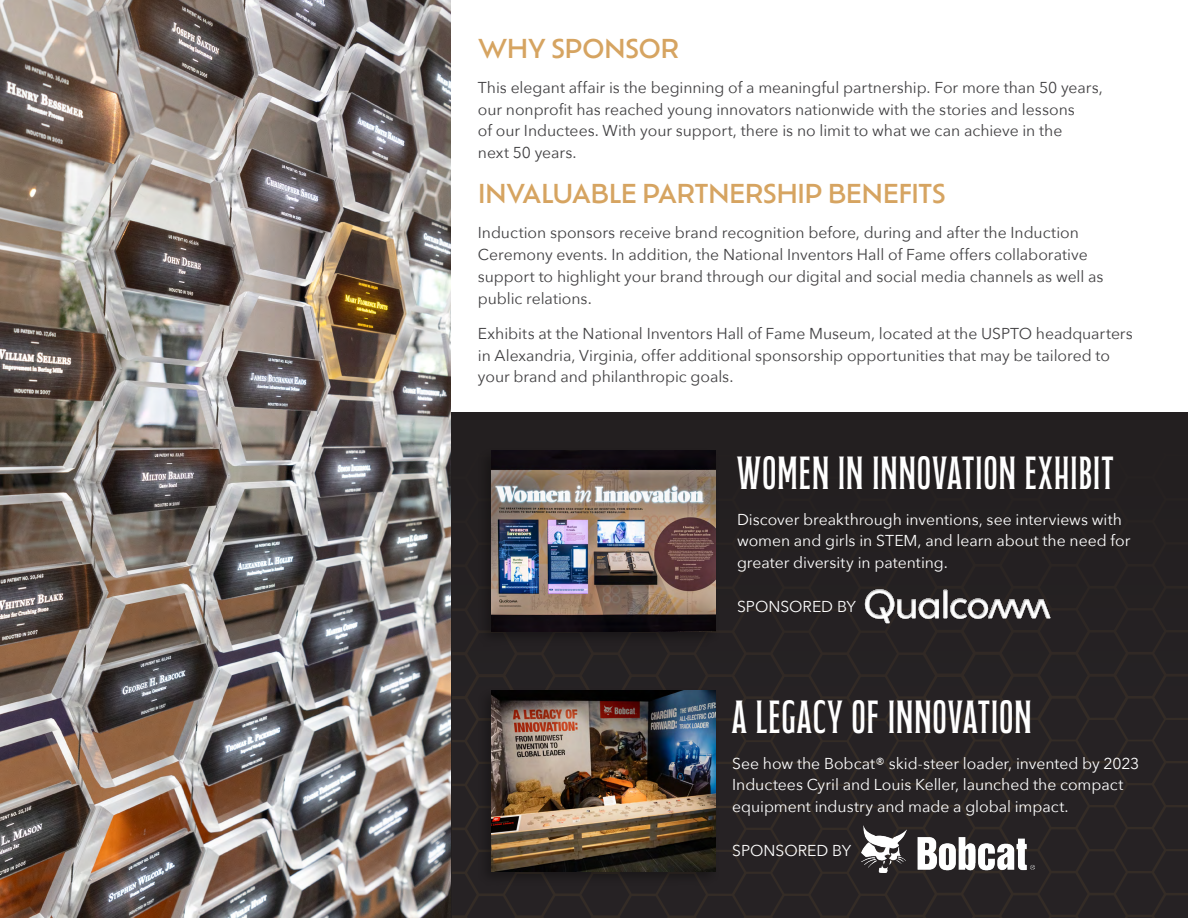
<style>
.page{position:relative;width:1188px;height:918px;background:#fff}
.page>*{position:absolute;margin:0;border:0;box-sizing:border-box;transform-origin:0 0}
.t1{font:46.5px "Fabiola Capitals";letter-spacing:.04em;color:#fff}
.t2{font:500 25.5px "Ofelia Display";color:#d6a461}
.t3{font:15.75px/21.8px "Avenir Next";letter-spacing:-.005em;color:#414042}
.t4{font:15.75px/21.8px "Avenir Next";letter-spacing:-.005em;color:#fff}
</style>
<div class="page">
<div style="left:935px;top:422px;width:253px;height:298px;background:#242022"></div>
<div style="left:452px;top:422px;width:483px;height:299px;background:#242122"></div>
<svg style="left:887px;top:720px;width:301px;height:198px;background:#272224"></svg>
<svg style="left:452px;top:721px;width:445px;height:197px;background:#272324"></svg>
<img style="left:0;top:0;width:451px;height:918px">
<div style="left:478px;top:447px;width:241px;height:199px;background:#000;opacity:.3"></div>
<img style="left:491px;top:450px;width:224px;height:181px">
<svg style="left:865px;top:589px;width:185px;height:34px"></svg>
<div style="left:478px;top:687px;width:241px;height:199px;background:#000;opacity:.3"></div>
<img style="left:491px;top:690px;width:224px;height:181px">
<img style="left:861px;top:825px;width:173px;height:47px">
<h2 class="t2" style="left:478px;top:29px;width:202px">WHY SPONSOR</h2>
<p class="t3" style="left:478px;top:76px;width:627px">This elegant affair is the beginning of a meaningful partnership. For more than 50 years, our nonprofit has reached young innovators nationwide with the stories and lessons<br>of our Inductees. With your support, there is no limit to what we can achieve in the<br>next 50 years.</p>
<h2 class="t2" style="left:478px;top:175px;width:469px">INVALUABLE PARTNERSHIP BENEFITS</h2>
<p class="t3" style="left:478px;top:221px;width:627px">Induction sponsors receive brand recognition before, during and after the Induction Ceremony events. In addition, the National Inventors Hall of Fame offers collaborative support to highlight your brand through our digital and social media channels as well as public relations.</p>
<p class="t3" style="left:478px;top:322px;width:656px">Exhibits at the National Inventors Hall of Fame Museum, located at the USPTO headquarters in Alexandria, Virginia, offer additional sponsorship opportunities that may be tailored to your brand and philanthropic goals.</p>
<h1 class="t1" style="left:737px;top:447px;width:378px">WOMEN IN INNOVATION EXHIBIT</h1>
<p class="t4" style="left:737px;top:508px;width:395px">Discover breakthrough inventions, see interviews with women and girls in STEM, and learn about the need for greater diversity in patenting.</p>
<p class="t4" style="left:737px;top:595px;width:120px">SPONSORED BY</p>
<h1 class="t1" style="left:732px;top:691px;width:300px">A LEGACY OF INNOVATION</h1>
<p class="t4" style="left:732px;top:752px;width:409px">See how the Bobcat® skid-steer loader, invented by 2023<br>Inductees Cyril and Louis Keller, launched the compact equipment industry and made a global impact.</p>
<p class="t4" style="left:732px;top:839px;width:120px">SPONSORED BY</p>
</div>
